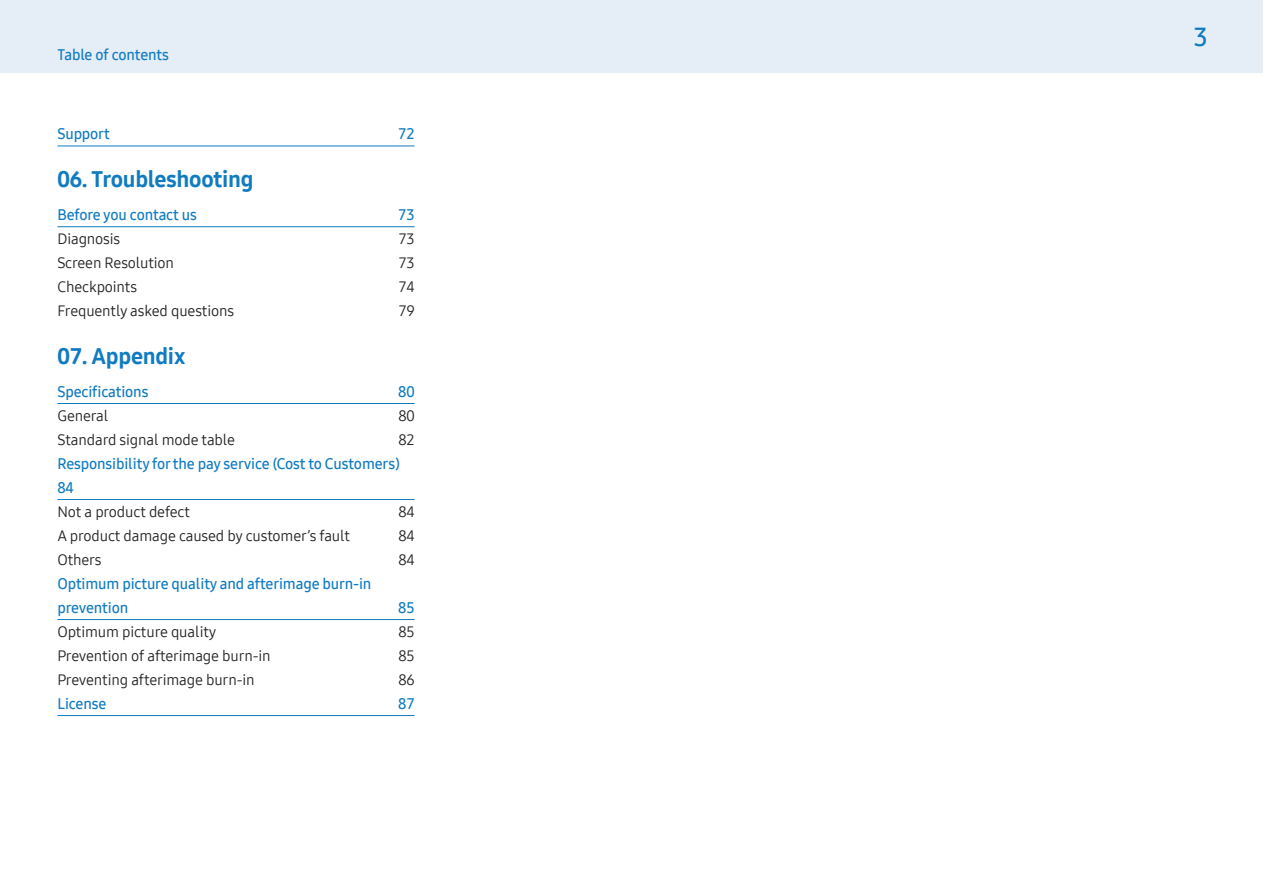
<style>
.page{position:relative;width:1263px;height:893px;background:#fff}
.page>*{position:absolute;margin:0;border:0;box-sizing:border-box;transform-origin:0 0}
.t1{font:25.5px "Samsung One UI 600";color:#107bc1}
.t2{font:22.5px "Samsung One UI 800";letter-spacing:-.01em;color:#107bc1}
.t3{font:15px "Samsung One UI 400";letter-spacing:-.01em;color:#231f20}
.t4{font:15px/24px "Samsung One UI 600";letter-spacing:-.01em;color:#107bc1}
</style>
<div class="page">
<div style="left:0;top:0;width:1263px;height:72px;background:#e5edf7"></div>
<hr style="left:57px;top:146px;width:358px;height:1px;background:#107bc1">
<hr style="left:57px;top:226px;width:358px;height:1px;background:#107bc1">
<hr style="left:57px;top:403px;width:358px;height:1px;background:#107bc1">
<hr style="left:57px;top:499px;width:358px;height:1px;background:#107bc1">
<hr style="left:57px;top:619px;width:358px;height:1px;background:#107bc1">
<hr style="left:57px;top:715px;width:358px;height:1px;background:#107bc1">
<p class="t4" style="left:57px;top:42px;width:113px">Table of contents</p>
<p class="t4" style="left:57px;top:122px;width:54px">Support</p>
<p class="t4" style="left:398px;top:122px;width:18px">72</p>
<h2 class="t2" style="left:57px;top:164px;width:198px">06. Troubleshooting</h2>
<p class="t4" style="left:57px;top:203px;width:141px">Before you contact us</p>
<p class="t4" style="left:398px;top:203px;width:18px">73</p>
<p class="t3" style="left:57px;top:229px;width:64px">Diagnosis</p>
<p class="t3" style="left:398px;top:229px;width:18px">73</p>
<p class="t3" style="left:57px;top:253px;width:118px">Screen Resolution</p>
<p class="t3" style="left:398px;top:253px;width:18px">73</p>
<p class="t3" style="left:57px;top:277px;width:81px">Checkpoints</p>
<p class="t3" style="left:398px;top:277px;width:18px">74</p>
<p class="t3" style="left:57px;top:301px;width:178px">Frequently asked questions</p>
<p class="t3" style="left:398px;top:301px;width:18px">79</p>
<h2 class="t2" style="left:57px;top:341px;width:129px">07. Appendix</h2>
<p class="t4" style="left:57px;top:379px;width:93px">Specifications</p>
<p class="t4" style="left:398px;top:379px;width:18px">80</p>
<p class="t3" style="left:57px;top:405px;width:52px">General</p>
<p class="t3" style="left:398px;top:405px;width:18px">80</p>
<p class="t3" style="left:57px;top:429px;width:179px">Standard signal mode table</p>
<p class="t3" style="left:398px;top:429px;width:18px">82</p>
<p class="t4" style="left:57px;top:451px;width:344px">Responsibility for the pay service (Cost to Customers)<br>84</p>
<p class="t3" style="left:57px;top:501px;width:134px">Not a product defect</p>
<p class="t3" style="left:398px;top:501px;width:18px">84</p>
<p class="t3" style="left:57px;top:525px;width:294px">A product damage caused by customer’s fault</p>
<p class="t3" style="left:398px;top:525px;width:18px">84</p>
<p class="t3" style="left:57px;top:549px;width:46px">Others</p>
<p class="t3" style="left:398px;top:549px;width:18px">84</p>
<p class="t4" style="left:57px;top:571px;width:315px">Optimum picture quality and afterimage burn-in prevention</p>
<p class="t4" style="left:398px;top:595px;width:18px">85</p>
<p class="t3" style="left:57px;top:621px;width:160px">Optimum picture quality</p>
<p class="t3" style="left:398px;top:621px;width:18px">85</p>
<p class="t3" style="left:57px;top:645px;width:215px">Prevention of afterimage burn-in</p>
<p class="t3" style="left:398px;top:645px;width:18px">85</p>
<p class="t3" style="left:57px;top:669px;width:199px">Preventing afterimage burn-in</p>
<p class="t3" style="left:398px;top:669px;width:18px">86</p>
<p class="t4" style="left:57px;top:691px;width:50px">License</p>
<p class="t4" style="left:398px;top:691px;width:18px">87</p>
<h1 class="t1" style="left:1194px;top:20px;width:16px">3</h1>
</div>
